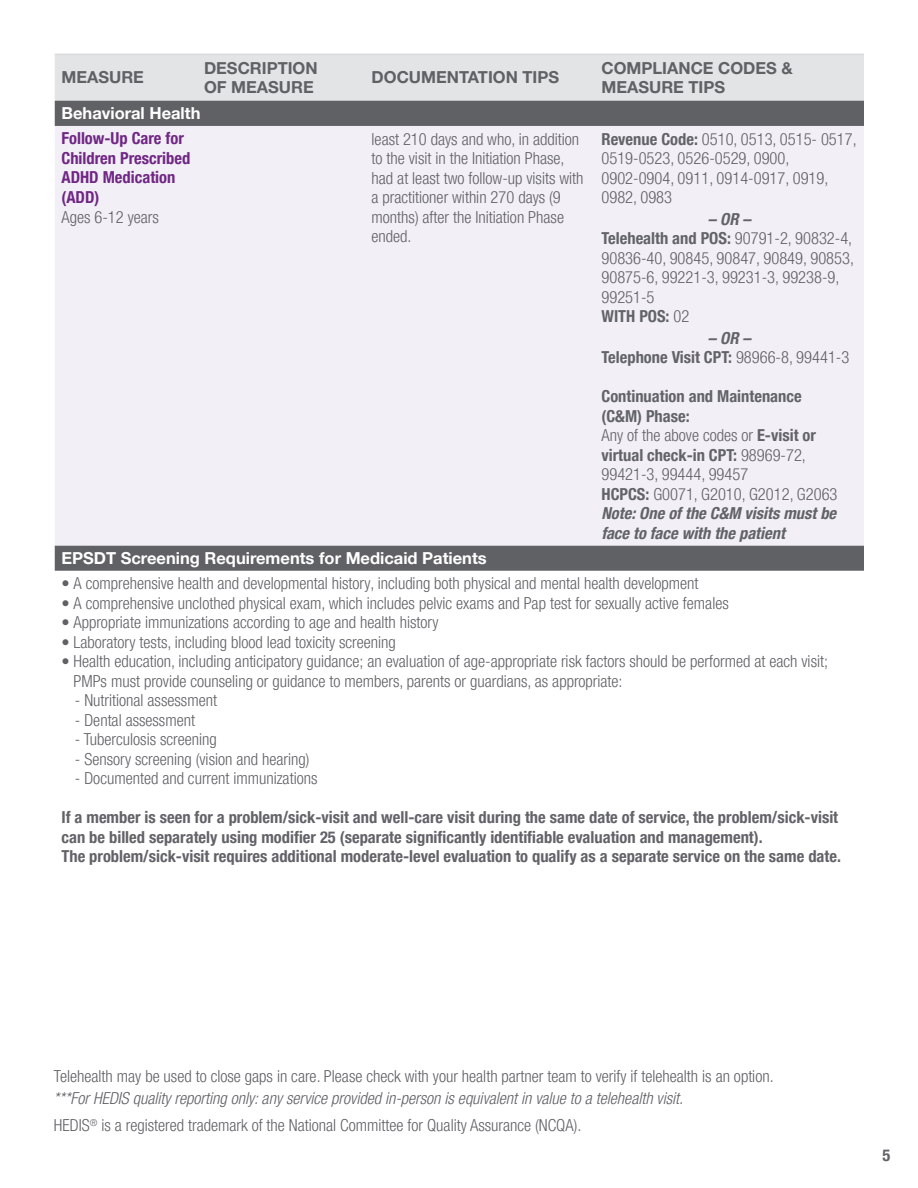
<style>
.page{position:relative;width:918px;height:1188px;background:#fff}
.page>*{position:absolute;margin:0;border:0;box-sizing:border-box;transform-origin:0 0}
.t1{font:300 condensed 16.5px/19.5px "Helvetica Neue LT Pro";color:#606165}
.t2{font:700 condensed 16.5px/19.5px "Helvetica Neue LT Pro";color:#626368}
.t3{font:italic 300 condensed 16.5px/26.8px "Helvetica Neue LT Pro";color:#606165}
.t4{font:700 16.5px/19.5px "Helvetica Neue LT Pro";color:#606165}
.t5{font:700 16.5px "Helvetica Neue LT Pro";color:#fff}
.t6{font:700 condensed 16.5px/19.5px "Helvetica Neue LT Pro";color:#702784}
.s1{font-weight:700;color:#626368}
.s2{font-weight:700;font-style:italic;color:#626368}
.s3{font-style:italic}
.s4{font-weight:300;color:#606165}
.s5{font-style:normal}
</style>
<div class="page">
<div style="left:55px;top:55px;width:809px;height:46px;background:#e2e4e5"></div>
<div style="left:55px;top:101px;width:809px;height:470px;background:#606165"></div>
<div style="left:55px;top:126px;width:809px;height:419px;background:#f2eff7"></div>
<hr style="left:55px;top:54px;width:142px;height:1px;background:#d2d4d6">
<hr style="left:197px;top:54px;width:168px;height:1px;background:#d2d4d6">
<hr style="left:365px;top:54px;width:230px;height:1px;background:#d2d4d6">
<hr style="left:595px;top:54px;width:269px;height:1px;background:#d2d4d6">
<p class="t4" style="left:62px;top:67px;width:84px">MEASURE</p>
<p class="t4" style="left:204px;top:58px;width:115px">DESCRIPTION<br>OF MEASURE</p>
<p class="t4" style="left:372px;top:67px;width:189px">DOCUMENTATION TIPS</p>
<p class="t4" style="left:601px;top:58px;width:193px">COMPLIANCE CODES &amp;<br>MEASURE TIPS</p>
<p class="t5" style="left:62px;top:103px;width:141px">Behavioral Health</p>
<p class="t6" style="left:62px;top:129px;width:130px">Follow-Up Care for<br>Children Prescribed<br>ADHD Medication (ADD)</p>
<p class="t1" style="left:62px;top:207px;width:99px">Ages 6-12 years</p>
<p class="t1" style="left:372px;top:129px;width:213px">least 210 days and who, in addition to the visit in the Initiation Phase, had at least two follow-up visits with a practitioner within 270 days (9 months) after the Initiation Phase ended.</p>
<p class="t1" style="left:601px;top:129px;width:257px"><span class="s1">Revenue Code:</span> 0510, 0513, 0515- 0517,<br>0519-0523, 0526-0529, 0900,<br>0902-0904, 0911, 0914-0917, 0919,<br>0982, 0983</p>
<p class="t1" style="left:601px;top:209px;width:254px;text-indent:106px"><span class="s2">– OR –<br></span><span class="s1">Telehealth and POS:</span> 90791-2, 90832-4,<br>90836-40, 90845, 90847, 90849, 90853,<br>90875-6, 99221-3, 99231-3, 99238-9,<br>99251-5<br><span class="s1">WITH POS:</span> 02</p>
<p class="t2" style="left:601px;top:328px;width:249px;text-align:center"><span class="s3">– OR –<br></span>Telephone Visit CPT: <span class="s4">98966-8, 99441-3</span></p>
<p class="t2" style="left:601px;top:387px;width:238px">Continuation and Maintenance (C&amp;M) Phase:<br><span class="s4">Any of the above codes or</span> E-visit or virtual check-in CPT: <span class="s4">98969-72,<br>99421-3, 99444, 99457<br></span>HCPCS: <span class="s4">G0071, G2010, G2012, G2063<br></span><span class="s3">Note: One of the C&amp;M visits must be face to face with the patient</span></p>
<p class="t5" style="left:62px;top:548px;width:427px">EPSDT Screening Requirements for Medicaid Patients</p>
<p class="t1" style="left:62px;top:574px;width:638px">• A comprehensive health and developmental history, including both physical and mental health development</p>
<p class="t1" style="left:62px;top:593px;width:669px">• A comprehensive unclothed physical exam, which includes pelvic exams and Pap test for sexually active females</p>
<p class="t1" style="left:62px;top:613px;width:379px">• Appropriate immunizations according to age and health history</p>
<p class="t1" style="left:62px;top:632px;width:336px">• Laboratory tests, including blood lead toxicity screening</p>
<p class="t1" style="left:73px;top:652px;width:756px;text-indent:-12px">• Health education, including anticipatory guidance; an evaluation of age-appropriate risk factors should be performed at each visit;<br>PMPs must provide counseling or guidance to members, parents or guardians, as appropriate:</p>
<p class="t1" style="left:75px;top:691px;width:144px">- Nutritional assessment</p>
<p class="t1" style="left:75px;top:710px;width:122px">- Dental assessment</p>
<p class="t1" style="left:75px;top:730px;width:143px">- Tuberculosis screening</p>
<p class="t1" style="left:75px;top:749px;width:236px">- Sensory screening (vision and hearing)</p>
<p class="t1" style="left:75px;top:769px;width:244px">- Documented and current immunizations</p>
<p class="t2" style="left:62px;top:808px;width:781px">If a member is seen for a problem/sick-visit and well-care visit during the same date of service, the problem/sick-visit can be billed separately using modifier 25 (separate significantly identifiable evaluation and management).<br>The problem/sick-visit requires additional moderate-level evaluation to qualify as a separate service on the same date.</p>
<p class="t1" style="left:54px;top:1066px;width:721px">Telehealth may be used to close gaps in care. Please check with your health partner team to verify if telehealth is an option.</p>
<p class="t3" style="left:54px;top:1085px;width:631px">***For HEDIS quality reporting only: any service provided in-person is equivalent in value to a telehealth visit.<br><span class="s5">HEDIS</span><sup>®</sup> <span class="s5">is a registered trademark of the National Committee for Quality Assurance (NCQA).</span></p>
<p class="t2" style="left:883px;top:1145px;width:9px">5</p>
</div>
